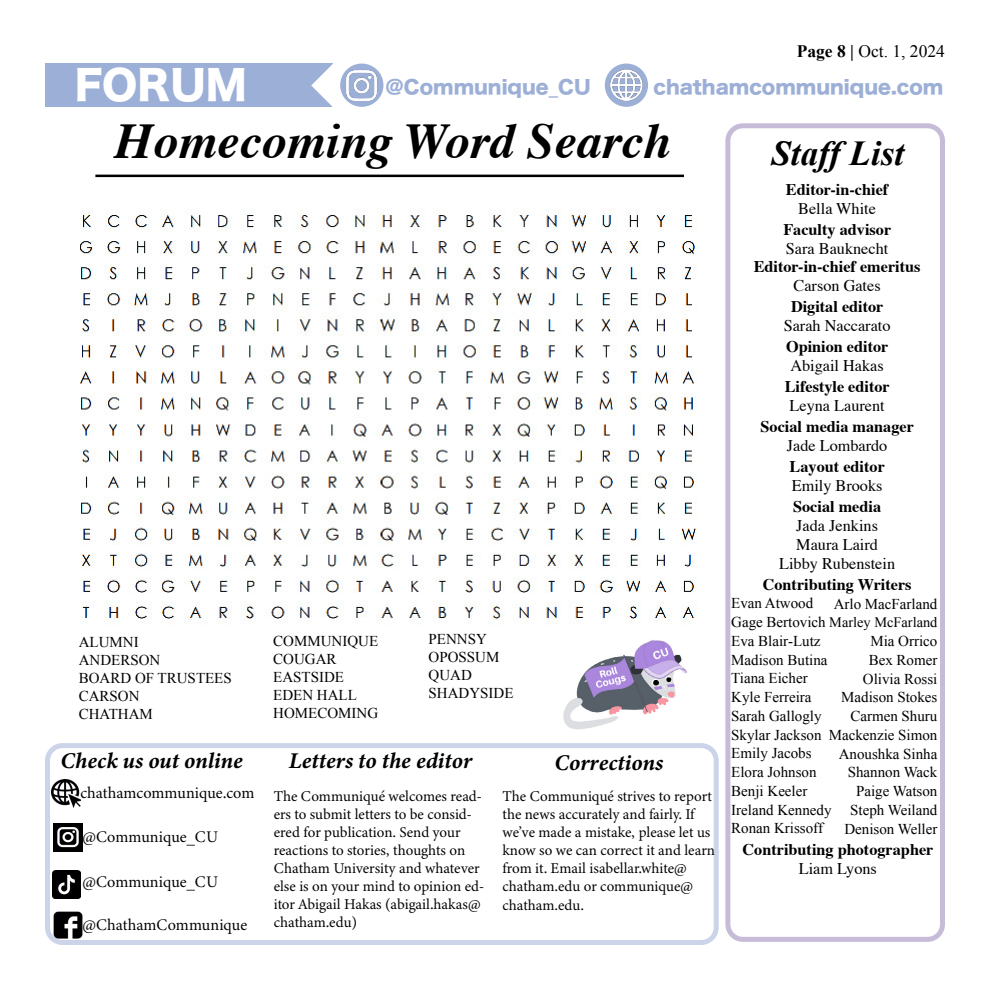
<style>
.page{position:relative;width:990px;height:990px;background:#fff}
.page>*{position:absolute;margin:0;border:0;box-sizing:border-box;transform-origin:0 0}
.t1{font:italic 700 50px "Times";color:#000}
.t2{font:40px "Hira Kaku Std N W8";color:#fff}
.t3{font:italic 700 35px "Times New Roman";color:#000}
.t4{font:italic 22.5px "Minion Variable Concept";color:#000}
.t5{font:18.75px "Hira Kaku Std N W8";color:#9cafd7}
.t6{font:17.5px "Times New Roman";color:#000}
.t7{font:700 16.25px "Times";color:#000}
.t8{font:16.25px/18.8px "Times";color:#000;text-align:center}
.t9{font:16.25px "Minion Variable Concept";color:#000}
.t10{font:15px/18.8px "Times New Roman";color:#000}
.t11{font:15px/18px "Minion Variable Concept";color:#000}
.t12{font:14.38px "Times New Roman";color:#000}
.s1{font-weight:700}
.s2{font-family:"Times New Roman"}
.s3{font-size:15px}
</style>
<div class="page">
<hr style="left:95px;top:175px;width:589px;height:2px;background:#000">
<div style="left:45px;top:743px;width:674px;height:202px;border:5px solid #ccd4ea;border-radius:15px"></div>
<div style="left:725px;top:123px;width:220px;height:819px;border:5px solid #c6bcd8;border-radius:15px"></div>
<img style="left:51px;top:780px;width:29px;height:27px">
<img style="left:54px;top:824px;width:28px;height:28px">
<img style="left:54px;top:911px;width:28px;height:28px">
<img style="left:53px;top:870px;width:28px;height:28px">
<div style="left:45px;top:64px;width:288px;height:43px;background:#9cafd7"></div>
<svg style="left:311px;top:64px;width:44px;height:43px"></svg>
<div style="left:340px;top:64px;width:43px;height:43px;background:#9cafd7;border-radius:50%"></div>
<img style="left:346px;top:69px;width:32px;height:32px">
<div style="left:605px;top:64px;width:43px;height:43px;background:#9cafd7;border-radius:50%"></div>
<img style="left:609px;top:68px;width:35px;height:34px">
<img style="left:563px;top:640px;width:124px;height:89px">
<img style="left:80px;top:208px;width:617px;height:417px">
<p class="t6" style="left:797px;top:40px;width:150px"><span class="s1">Page 8 |</span> Oct. 1, 2024</p>
<h2 class="t2" style="left:75px;top:63px;width:174px">FORUM</h2>
<p class="t5" style="left:386px;top:76px;width:207px">@Communique_CU</p>
<p class="t5" style="left:653px;top:76px;width:291px">chathamcommunique.com</p>
<h1 class="t1" style="left:115px;top:94px;width:558px">Homecoming Word Search</h1>
<p class="t10" style="left:79px;top:633px;width:155px;line-height:18px">ALUMNI<br>ANDERSON<br>BOARD OF TRUSTEES<br>CARSON<br>CHATHAM</p>
<h3 class="t4" style="left:61px;top:745px;width:184px">Check us out online</h3>
<p class="t9" style="left:80px;top:781px;width:176px">chathamcommunique.com</p>
<p class="t9" style="left:82px;top:826px;width:137px">@Communique<span class="s2">_</span>CU</p>
<p class="t9" style="left:82px;top:870px;width:137px">@Communique<span class="s2">_</span>CU</p>
<p class="t9" style="left:82px;top:913px;width:166px">@ChathamCommunique</p>
<p class="t10" style="left:273px;top:632px;width:106px;line-height:18px">COMMUNIQUE<br>COUGAR<br>EASTSIDE<br>EDEN HALL<br>HOMECOMING</p>
<p class="t10" style="left:429px;top:630px;width:86px;line-height:18px">PENNSY<br>OPOSSUM<br>QUAD<br>SHADYSIDE</p>
<h3 class="t4" style="left:289px;top:745px;width:185px">Letters to the editor</h3>
<h3 class="t4" style="left:554px;top:747px;width:110px">Corrections</h3>
<p class="t11" style="left:274px;top:787px;width:212px">The Communiqué welcomes read&shy;ers to submit letters to be consid&shy;ered for publication. Send your reactions to stories, thoughts on<br>Chatham University and whatever else is on your mind to opinion ed&shy;itor Abigail Hakas (abigail.hakas@ chatham.edu)</p>
<p class="t11" style="left:502px;top:787px;width:214px">The Communiqué strives to report the news accurately and fairly. If we’ve made a mistake, please let us know so we can correct it and learn from it. Email isabellar.white@ chatham.edu or communique@</p>
<p class="t11" style="left:502px;top:896px;width:83px">chatham.edu.</p>
<h3 class="t3" style="left:772px;top:129px;width:134px">Staff List</h3>
<p class="t7" style="left:786px;top:174px;width:104px">Editor-in-chief</p>
<p class="t8" style="left:798px;top:197px;width:79px">Bella White</p>
<p class="t7" style="left:783px;top:214px;width:109px">Faculty advisor</p>
<p class="t8" style="left:786px;top:237px;width:104px">Sara Bauknecht</p>
<p class="t7" style="left:754px;top:251px;width:168px">Editor-in-chief emeritus</p>
<p class="t8" style="left:794px;top:275px;width:89px">Carson Gates</p>
<p class="t7" style="left:791px;top:291px;width:94px">Digital editor</p>
<p class="t8" style="left:784px;top:315px;width:108px">Sarah Naccarato</p>
<p class="t7" style="left:786px;top:331px;width:104px">Opinion editor</p>
<p class="t8" style="left:790px;top:355px;width:95px">Abigail Hakas</p>
<p class="t7" style="left:785px;top:371px;width:107px">Lifestyle editor</p>
<p class="t8" style="left:790px;top:395px;width:97px">Leyna Laurent</p>
<p class="t7" style="left:761px;top:411px;width:155px">Social media manager</p>
<p class="t8" style="left:787px;top:435px;width:102px">Jade Lombardo</p>
<p class="t7" style="left:790px;top:451px;width:97px">Layout editor</p>
<p class="t8" style="left:792px;top:475px;width:92px">Emily Brooks</p>
<p class="t7" style="left:793px;top:491px;width:90px">Social media</p>
<p class="t8" style="left:779px;top:515px;width:118px">Jada Jenkins<br>Maura Laird<br>Libby Rubenstein</p>
<p class="t7" style="left:763px;top:569px;width:150px">Contributing Writers</p>
<p class="t10" style="left:731px;top:594px;width:84px">Evan Atwood</p>
<p class="t12" style="left:731px;top:613px;width:208px"><span class="s3">Gage Bertovich</span> Marley McFarland</p>
<p class="t10" style="left:731px;top:631px;width:102px">Eva Blair-Lutz<br>Madison Butina<br>Tiana Eicher<br>Kyle Ferreira<br>Sarah Gallogly<br>Skylar Jackson<br>Emily Jacobs<br>Elora Johnson<br>Benji Keeler<br>Ireland Kennedy<br>Ronan Krissoff</p>
<p class="t10" style="left:834px;top:594px;width:105px">Arlo MacFarland</p>
<p class="t10" style="left:829px;top:631px;width:110px;text-align:right">Mia Orrico<br>Bex Romer<br>Olivia Rossi<br>Madison Stokes<br>Carmen Shuru<br>Mackenzie Simon<br>Anoushka Sinha<br>Shannon Wack<br>Paige Watson<br>Steph Weiland<br>Denison Weller</p>
<p class="t7" style="left:743px;top:834px;width:192px">Contributing photographer</p>
<p class="t8" style="left:799px;top:857px;width:80px">Liam Lyons</p>
</div>
